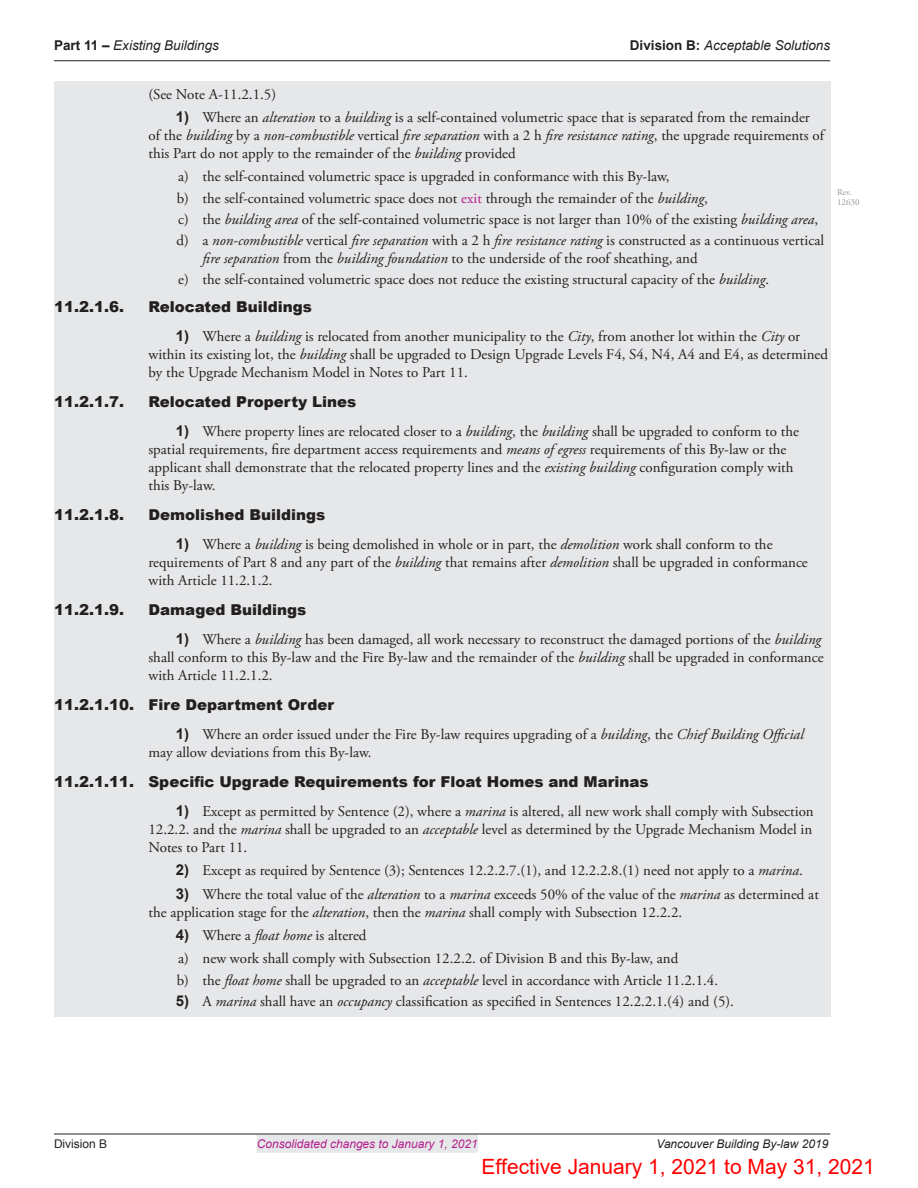
<style>
.page{position:relative;width:918px;height:1188px;background:#fff}
.page>*{position:absolute;margin:0;border:0;box-sizing:border-box;transform-origin:0 0}
.t1{font:21px "Arial";color:#f00}
.number_list_1_-_grey{font:15px/18px "Adobe Garamond Pro";color:#231f20}
.number_list_2_-_grey{font:15px/18px "Adobe Garamond Pro";color:#231f20}
.heading_4_-_grey_box{font:900 15px "Arial";color:#231f20}
.t2{font:italic 13.5px "Arial";color:#231f20}
.t3{font:italic 12px "Arial";color:#b41e8d}
.t4{font:italic 12px "Arial";color:#231f20}
.t5{font:12px "Arial";color:#231f20}
.t6{font:9px/10.8px "Adobe Garamond Pro";color:#939598}
.s1{font-weight:700;font-style:normal}
.s2{font-family:"Arial";font-weight:700}
.s3{font-style:italic}
.s4{color:#b41e8d}
</style>
<div class="page">
<hr style="left:54px;top:60px;width:776px;height:1px;background:#231f20">
<div style="left:257px;top:1135px;width:221px;height:18px;background:#e6e7e9"></div>
<hr style="left:54px;top:1134px;width:776px;height:1px;background:#231f20">
<div style="left:54px;top:81px;width:776px;height:28px;background:#e6e7e9"></div>
<div style="left:54px;top:105px;width:776px;height:64px;background:#e6e7e9"></div>
<div style="left:54px;top:166px;width:776px;height:24px;background:#e6e7e9"></div>
<div style="left:54px;top:187px;width:776px;height:24px;background:#e6e7e9"></div>
<div style="left:54px;top:209px;width:776px;height:23px;background:#e6e7e9"></div>
<div style="left:54px;top:230px;width:776px;height:42px;background:#e6e7e9"></div>
<div style="left:54px;top:269px;width:776px;height:24px;background:#e6e7e9"></div>
<div style="left:54px;top:291px;width:776px;height:38px;background:#e6e7e9"></div>
<div style="left:54px;top:324px;width:776px;height:64px;background:#e6e7e9"></div>
<div style="left:54px;top:386px;width:776px;height:38px;background:#e6e7e9"></div>
<div style="left:54px;top:419px;width:776px;height:82px;background:#e6e7e9"></div>
<div style="left:54px;top:499px;width:776px;height:38px;background:#e6e7e9"></div>
<div style="left:54px;top:532px;width:776px;height:64px;background:#e6e7e9"></div>
<div style="left:54px;top:593px;width:776px;height:39px;background:#e6e7e9"></div>
<div style="left:54px;top:627px;width:776px;height:64px;background:#e6e7e9"></div>
<div style="left:54px;top:688px;width:776px;height:39px;background:#e6e7e9"></div>
<div style="left:54px;top:722px;width:776px;height:46px;background:#e6e7e9"></div>
<div style="left:54px;top:765px;width:776px;height:39px;background:#e6e7e9"></div>
<div style="left:54px;top:799px;width:776px;height:63px;background:#e6e7e9"></div>
<div style="left:54px;top:858px;width:776px;height:28px;background:#e6e7e9"></div>
<div style="left:54px;top:881px;width:776px;height:46px;background:#e6e7e9"></div>
<div style="left:54px;top:923px;width:776px;height:28px;background:#e6e7e9"></div>
<div style="left:54px;top:948px;width:776px;height:24px;background:#e6e7e9"></div>
<div style="left:54px;top:970px;width:776px;height:23px;background:#e6e7e9"></div>
<div style="left:54px;top:989px;width:776px;height:28px;background:#e6e7e9"></div>
<p class="t2" style="left:54px;top:37px;width:167px"><span class="s1">Part 11 –</span> Existing Buildings</p>
<p class="t2" style="left:630px;top:37px;width:202px"><span class="s1">Division B:</span> Acceptable Solutions</p>
<p class="number_list_1_-_grey" style="left:148px;top:85px;width:129px">(See Note A-11.2.1.5)</p>
<p class="number_list_1_-_grey" style="left:149px;top:109px;width:677px;text-indent:27px"><span class="s2">1)</span> Where an <span class="s3">alteration</span> to a <span class="s3">building</span> is a self-contained volumetric space that is separated from the remainder of the <span class="s3">building</span> by a <span class="s3">non-combustible</span> vertical <span class="s3">fire separation</span> with a 2 h <span class="s3">fire resistance rating</span>, the upgrade requirements of this Part do not apply to the remainder of the <span class="s3">building</span> provided</p>
<p class="number_list_2_-_grey" style="left:178px;top:168px;width:493px">a) the self-contained volumetric space is upgraded in conformance with this By-law,</p>
<p class="number_list_2_-_grey" style="left:177px;top:189px;width:533px">b) the self-contained volumetric space does not <span class="s4">exit</span> through the remainder of the <span class="s3">building</span>,</p>
<p class="number_list_2_-_grey" style="left:178px;top:211px;width:642px">c) the <span class="s3">building area</span> of the self-contained volumetric space is not larger than 10% of the existing <span class="s3">building area</span>,</p>
<p class="number_list_2_-_grey" style="left:202px;top:232px;width:623px;text-indent:-26px">d) a <span class="s3">non-combustible</span> vertical <span class="s3">fire separation</span> with a 2 h <span class="s3">fire resistance rating</span> is constructed as a continuous vertical <span class="s3">fire separation</span> from the <span class="s3">building foundation</span> to the underside of the roof sheathing, and</p>
<p class="number_list_2_-_grey" style="left:178px;top:271px;width:592px">e) the self-contained volumetric space does not reduce the existing structural capacity of the <span class="s3">building</span>.</p>
<p class="heading_4_-_grey_box" style="left:54px;top:296px;width:72px">11.2.1.6.</p>
<p class="heading_4_-_grey_box" style="left:148px;top:296px;width:165px">Relocated Buildings</p>
<p class="number_list_1_-_grey" style="left:149px;top:328px;width:681px;text-indent:27px"><span class="s2">1)</span> Where a <span class="s3">building</span> is relocated from another municipality to the <span class="s3">City</span>, from another lot within the <span class="s3">City</span> or within its existing lot, the <span class="s3">building</span> shall be upgraded to Design Upgrade Levels F4, S4, N4, A4 and E4, as determined by the Upgrade Mechanism Model in Notes to Part 11.</p>
<p class="heading_4_-_grey_box" style="left:54px;top:391px;width:72px">11.2.1.7.</p>
<p class="heading_4_-_grey_box" style="left:148px;top:391px;width:209px">Relocated Property Lines</p>
<p class="number_list_1_-_grey" style="left:149px;top:423px;width:652px;text-indent:27px"><span class="s2">1)</span> Where property lines are relocated closer to a <span class="s3">building</span>, the <span class="s3">building</span> shall be upgraded to conform to the spatial requirements, fire department access requirements and <span class="s3">means of egress</span> requirements of this By-law or the applicant shall demonstrate that the relocated property lines and the <span class="s3">existing building</span> configuration comply with this By-law.</p>
<p class="heading_4_-_grey_box" style="left:54px;top:504px;width:72px">11.2.1.8.</p>
<p class="heading_4_-_grey_box" style="left:148px;top:504px;width:178px">Demolished Buildings</p>
<p class="number_list_1_-_grey" style="left:149px;top:536px;width:661px;text-indent:27px"><span class="s2">1)</span> Where a <span class="s3">building</span> is being demolished in whole or in part, the <span class="s3">demolition</span> work shall conform to the requirements of Part 8 and any part of the <span class="s3">building</span> that remains after <span class="s3">demolition</span> shall be upgraded in conformance with Article 11.2.1.2.</p>
<p class="heading_4_-_grey_box" style="left:54px;top:599px;width:72px">11.2.1.9.</p>
<p class="heading_4_-_grey_box" style="left:148px;top:599px;width:159px">Damaged Buildings</p>
<p class="number_list_1_-_grey" style="left:148px;top:631px;width:677px;text-indent:27px"><span class="s2">1)</span> Where a <span class="s3">building</span> has been damaged, all work necessary to reconstruct the damaged portions of the <span class="s3">building </span>shall conform to this By-law and the Fire By-law and the remainder of the <span class="s3">building</span> shall be upgraded in conformance with Article 11.2.1.2.</p>
<p class="heading_4_-_grey_box" style="left:54px;top:694px;width:282px">11.2.1.10. Fire Department Order</p>
<p class="number_list_1_-_grey" style="left:149px;top:726px;width:657px;text-indent:27px"><span class="s2">1)</span> Where an order issued under the Fire By-law requires upgrading of a <span class="s3">building</span>, the <span class="s3">Chief Building Official </span>may allow deviations from this By-law.</p>
<p class="heading_4_-_grey_box" style="left:54px;top:771px;width:596px">11.2.1.11. Specific Upgrade Requirements for Float Homes and Marinas</p>
<p class="number_list_1_-_grey" style="left:149px;top:803px;width:667px;text-align:justify;text-indent:27px"><span class="s2">1)</span> Except as permitted by Sentence (2), where a <span class="s3">marina</span> is altered, all new work shall comply with Subsection 12.2.2. and the <span class="s3">marina</span> shall be upgraded to an <span class="s3">acceptable</span> level as determined by the Upgrade Mechanism Model in Notes to Part 11.</p>
<p class="number_list_1_-_grey" style="left:176px;top:862px;width:629px"><span class="s2">2)</span> Except as required by Sentence (3); Sentences 12.2.2.7.(1), and 12.2.2.8.(1) need not apply to a <span class="s3">marina</span>.</p>
<p class="number_list_1_-_grey" style="left:149px;top:885px;width:672px;text-indent:27px"><span class="s2">3)</span> Where the total value of the <span class="s3">alteration</span> to a <span class="s3">marina</span> exceeds 50% of the value of the <span class="s3">marina</span> as determined at the application stage for the <span class="s3">alteration</span>, then the <span class="s3">marina</span> shall comply with Subsection 12.2.2.</p>
<p class="number_list_1_-_grey" style="left:176px;top:927px;width:192px"><span class="s2">4)</span> Where a <span class="s3">float home</span> is altered</p>
<p class="number_list_2_-_grey" style="left:178px;top:950px;width:502px">a) new work shall comply with Subsection 12.2.2. of Division B and this By-law, and</p>
<p class="number_list_2_-_grey" style="left:177px;top:971px;width:543px">b) the <span class="s3">float home</span> shall be upgraded to an <span class="s3">acceptable</span> level in accordance with Article 11.2.1.4.</p>
<p class="number_list_1_-_grey" style="left:176px;top:993px;width:560px"><span class="s2">5)</span> A <span class="s3">marina</span> shall have an <span class="s3">occupancy</span> classification as specified in Sentences 12.2.2.1.(4) and (5).</p>
<p class="t6" style="left:837px;top:187px;width:24px">Rev.<br>12630</p>
<p class="t5" style="left:54px;top:1135px;width:55px">Division B</p>
<p class="t3" style="left:257px;top:1136px;width:222px">Consolidated changes to January 1, 2021</p>
<p class="t4" style="left:656px;top:1136px;width:173px">Vancouver Building By-law 2019</p>
<h1 class="t1" style="left:481px;top:1152px;width:395px">Effective January 1, 2021 to May 31, 2021</h1>
</div>
